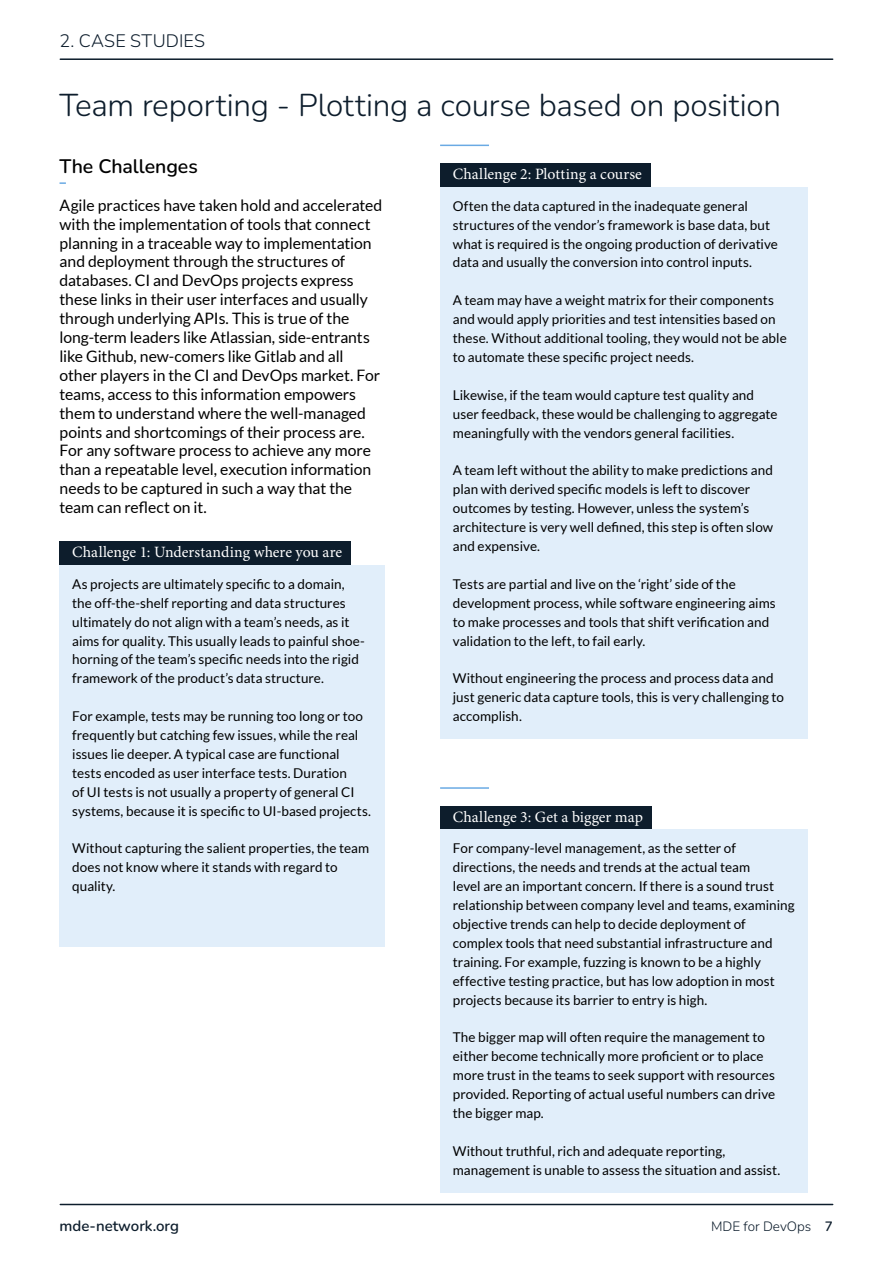
<style>
.page{position:relative;width:893px;height:1263px;background:#fff}
.page>*{position:absolute;margin:0;border:0;box-sizing:border-box;transform-origin:0 0}
.t1{font:300 31.5px "Nunito";letter-spacing:-.01em;color:#0d1d2c}
.H3__Sky_Blue{font:600 19.5px "Nunito";letter-spacing:-.005em;color:#000}
.t2{font:300 18px "Nunito";letter-spacing:.01em;color:#0d1d2c}
.Paragraph{font:15.75px/18.9px "Lato";letter-spacing:-.005em;color:#000}
.t3{font:15.75px "Minion Pro";color:#fff}
.t4{font:600 15px "Nunito";color:#0d1d2c}
.Shaded_Paragraph__Sky_Blue{font:13.5px/18.9px "Lato";color:#000}
.t5{font:300 13.5px "Nunito";color:#0d1d2c}
.s1{font-weight:600}
</style>
<div class="page">
<hr style="left:60px;top:1204px;width:773px;height:1px;background:#0d1d2c">
<hr style="left:60px;top:58px;width:773px;height:2px;background:#0d1d2c">
<svg style="left:60px;top:182px;width:6px;height:2px"></svg>
<div style="left:60px;top:541px;width:291px;height:24px;background:#0d1d2c"></div>
<div style="left:60px;top:565px;width:325px;height:136px;background:#e1eefa"></div>
<div style="left:60px;top:697px;width:325px;height:136px;background:#e1eefa"></div>
<div style="left:60px;top:830px;width:325px;height:79px;background:#e1eefa"></div>
<div style="left:60px;top:903px;width:325px;height:44px;background:#e1eefa"></div>
<hr style="left:440px;top:145px;width:49px;height:1px;background:#6aaae4">
<div style="left:440px;top:163px;width:210px;height:24px;background:#0d1d2c"></div>
<div style="left:440px;top:187px;width:368px;height:98px;background:#e1eefa"></div>
<div style="left:440px;top:282px;width:368px;height:97px;background:#e1eefa"></div>
<div style="left:440px;top:376px;width:368px;height:79px;background:#e1eefa"></div>
<div style="left:440px;top:452px;width:368px;height:116px;background:#e1eefa"></div>
<div style="left:440px;top:565px;width:368px;height:98px;background:#e1eefa"></div>
<div style="left:440px;top:660px;width:368px;height:79px;background:#e1eefa"></div>
<hr style="left:440px;top:787px;width:49px;height:2px;background:#6aaae4">
<div style="left:440px;top:806px;width:211px;height:24px;background:#0d1d2c"></div>
<div style="left:440px;top:830px;width:368px;height:192px;background:#e1eefa"></div>
<div style="left:440px;top:1019px;width:368px;height:116px;background:#e1eefa"></div>
<div style="left:440px;top:1132px;width:368px;height:60px;background:#e1eefa"></div>
<h1 class="t2" style="left:60px;top:29px;width:147px">2. CASE STUDIES</h1>
<h2 class="t1" style="left:60px;top:83px;width:723px">Team reporting - Plotting a course based on position</h2>
<p class="H3__Sky_Blue" style="left:60px;top:153px;width:140px">The Challenges</p>
<p class="Paragraph" style="left:60px;top:195px;width:324px">Agile practices have taken hold and accelerated with the implementation of tools that connect planning in a traceable way to implementation and deployment through the structures of databases. CI and DevOps projects express these links in their user interfaces and usually through underlying APIs. This is true of the long-term leaders like Atlassian, side-entrants like Github, new-comers like Gitlab and all other players in the CI and DevOps market. For teams, access to this information empowers them to understand where the well-managed points and shortcomings of their process are.<br>For any software process to achieve any more than a repeatable level, execution information needs to be captured in such a way that the team can reflect on it.</p>
<h4 class="t3" style="left:72px;top:541px;width:271px">Challenge 1: Understanding where you are</h4>
<p class="Shaded_Paragraph__Sky_Blue" style="left:72px;top:574px;width:294px">As projects are ultimately specific to a domain, the off-the-shelf reporting and data structures ultimately do not align with a team’s needs, as it aims for quality. This usually leads to painful shoe&shy;horning of the team’s specific needs into the rigid framework of the product’s data structure.</p>
<p class="Shaded_Paragraph__Sky_Blue" style="left:72px;top:707px;width:300px">For example, tests may be running too long or too frequently but catching few issues, while the real issues lie deeper. A typical case are functional tests encoded as user interface tests. Duration<br>of UI tests is not usually a property of general CI systems, because it is specific to UI-based projects.</p>
<p class="Shaded_Paragraph__Sky_Blue" style="left:72px;top:839px;width:298px">Without capturing the salient properties, the team does not know where it stands with regard to quality.</p>
<h4 class="t3" style="left:453px;top:163px;width:191px">Challenge 2: Plotting a course</h4>
<p class="Shaded_Paragraph__Sky_Blue" style="left:453px;top:196px;width:327px">Often the data captured in the inadequate general structures of the vendor’s framework is base data, but what is required is the ongoing production of derivative data and usually the conversion into control inputs.</p>
<p class="Shaded_Paragraph__Sky_Blue" style="left:453px;top:291px;width:335px">A team may have a weight matrix for their components and would apply priorities and test intensities based on these. Without additional tooling, they would not be able to automate these specific project needs.</p>
<p class="Shaded_Paragraph__Sky_Blue" style="left:453px;top:385px;width:326px">Likewise, if the team would capture test quality and user feedback, these would be challenging to aggregate meaningfully with the vendors general facilities.</p>
<p class="Shaded_Paragraph__Sky_Blue" style="left:453px;top:461px;width:322px">A team left without the ability to make predictions and plan with derived specific models is left to discover outcomes by testing. However, unless the system’s architecture is very well defined, this step is often slow and expensive.</p>
<p class="Shaded_Paragraph__Sky_Blue" style="left:453px;top:574px;width:324px">Tests are partial and live on the ‘right’ side of the development process, while software engineering aims to make processes and tools that shift verification and validation to the left, to fail early.</p>
<p class="Shaded_Paragraph__Sky_Blue" style="left:453px;top:669px;width:333px">Without engineering the process and process data and just generic data capture tools, this is very challenging to accomplish.</p>
<h4 class="t3" style="left:453px;top:806px;width:192px">Challenge 3: Get a bigger map</h4>
<p class="Shaded_Paragraph__Sky_Blue" style="left:453px;top:839px;width:343px">For company-level management, as the setter of directions, the needs and trends at the actual team<br>level are an important concern. If there is a sound trust relationship between company level and teams, examining objective trends can help to decide deployment of complex tools that need substantial infrastructure and training. For example, fuzzing is known to be a highly effective testing practice, but has low adoption in most projects because its barrier to entry is high.</p>
<p class="Shaded_Paragraph__Sky_Blue" style="left:453px;top:1028px;width:324px">The bigger map will often require the management to either become technically more proficient or to place more trust in the teams to seek support with resources provided. Reporting of actual useful numbers can drive the bigger map.</p>
<p class="Shaded_Paragraph__Sky_Blue" style="left:453px;top:1141px;width:329px">Without truthful, rich and adequate reporting, management is unable to assess the situation and assist.</p>
<p class="t4" style="left:60px;top:1216px;width:121px">mde-network.org</p>
<p class="t5" style="left:711px;top:1217px;width:123px">MDE for DevOps <span class="s1">7</span></p>
</div>
